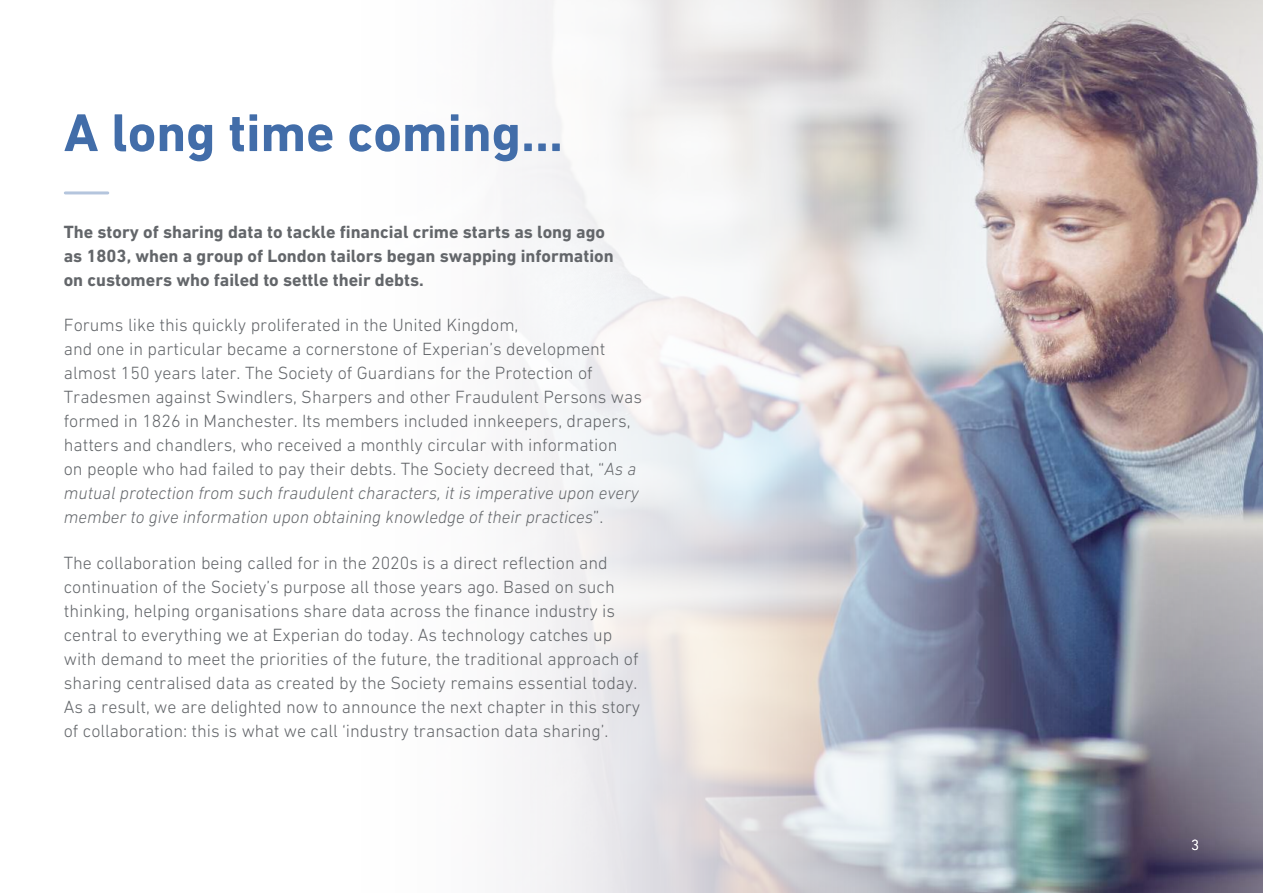
<style>
.page{position:relative;width:1263px;height:893px;background:#fff}
.page>*{position:absolute;margin:0;border:0;box-sizing:border-box;transform-origin:0 0}
.t1{font:700 54px "DIN Next W1 G";color:#426da9}
.t2{font:300 18px/24px "DIN Next W1 G";color:#63666a}
.t3{font:700 18px/24px "DIN Next W1 G";color:#63666a}
.t4{font:300 15px "DIN Next W1 G";color:#fff}
.s1{font-style:italic}
</style>
<div class="page">
<img style="left:515px;top:0;width:748px;height:893px">
<hr style="left:65px;top:191px;width:43px;height:3px;background:#b4c5dd">
<h1 class="t1" style="left:64px;top:101px;width:501px">A long time coming…</h1>
<p class="t3" style="left:64px;top:220px;width:551px">The story of sharing data to tackle financial crime starts as long ago as 1803, when a group of London tailors began swapping information on customers who failed to settle their debts.</p>
<p class="t2" style="left:64px;top:313px;width:580px">Forums like this quickly proliferated in the United Kingdom,<br>and one in particular became a cornerstone of Experian’s development almost 150 years later. The Society of Guardians for the Protection of Tradesmen against Swindlers, Sharpers and other Fraudulent Persons was formed in 1826 in Manchester. Its members included innkeepers, drapers, hatters and chandlers, who received a monthly circular with information<br>on people who had failed to pay their debts. The Society decreed that, “<span class="s1">As a mutual protection from such fraudulent characters, it is imperative upon every member to give information upon obtaining knowledge of their practices</span>”.</p>
<p class="t2" style="left:64px;top:550px;width:578px">The collaboration being called for in the 2020s is a direct reflection and continuation of the Society’s purpose all those years ago. Based on such thinking, helping organisations share data across the finance industry is central to everything we at Experian do today. As technology catches up with demand to meet the priorities of the future, the traditional approach of sharing centralised data as created by the Society remains essential today.<br>As a result, we are delighted now to announce the next chapter in this story of collaboration: this is what we call ‘industry transaction data sharing’.</p>
<p class="t4" style="left:1191px;top:837px;width:9px">3</p>
</div>
